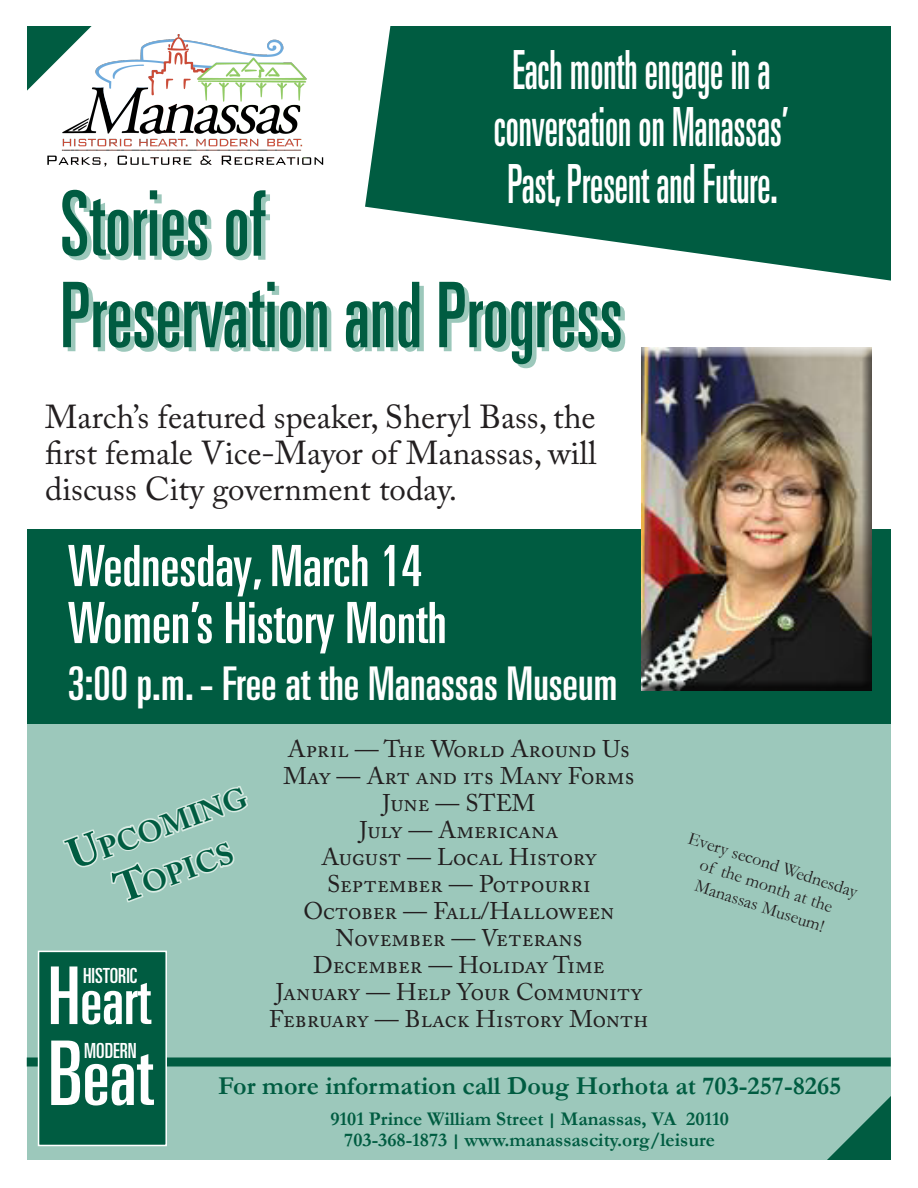
<style>
.page{position:relative;width:918px;height:1188px;background:#fff}
.page>*{position:absolute;margin:0;border:0;box-sizing:border-box;transform-origin:0 0}
.t1{font:ultra-condensed 90.6px "Univers LT Pro";color:#005c41;scale:.86 1}
.t2{font:ultra-condensed 81px "Univers LT Pro";color:#fff}
.t3{font:ultra-condensed 65.4px "Univers LT Pro";color:#fff}
.t4{font:ultra-condensed 57px "Univers LT Pro";color:#fff}
.t5{font:ultra-condensed 54px "Univers LT Pro";color:#fff;scale:.73 1}
.t6{font:ultra-condensed 46.5px "Univers LT Pro";color:#fff}
.t7{font:33px/36px "Adobe Caslon Pro";color:#231f20;text-align:justify}
.t8{font:700 29.4px "Adobe Caslon Pro";color:#005c41}
.t9{font:700 25.95px "Garamond";color:#005c41}
.t10{font:24px "Adobe Caslon Pro";color:#231f20}
.t11{font:ultra-condensed 20.85px "Univers LT Pro";color:#fff}
.t12{font:700 19.5px "Garamond";color:#005c41}
.t13{font:18px "Garamond";color:#231f20}
.s1{font-size:42px}
.s2{font-size:79.8px}
.s3{font-size:89.25px}
.s4{font-family:"Calibri";font-size:16.5px}
</style>
<div class="page">
<svg style="left:365px;top:26px;width:526px;height:255px;fill:#005c41"></svg>
<img style="left:47px;top:34px;width:277px;height:133px">
<div style="left:27px;top:529px;width:864px;height:196px;background:#005c41"></div>
<div style="left:27px;top:725px;width:864px;height:436px;background:#9cc8bb"></div>
<div style="left:640px;top:347px;width:234px;height:344px;background:#231f20;opacity:.75"></div>
<div style="left:27px;top:1058px;width:864px;height:8px;background:#005c41"></div>
<div style="left:38px;top:951px;width:129px;height:195px;background:#005c41;border:2px solid #fff"></div>
<svg style="left:27px;top:26px;width:91px;height:79px"></svg>
<svg style="left:800px;top:1096px;width:91px;height:65px"></svg>
<svg style="left:62px;top:786px;width:186px;height:117px"></svg>
<p class="t5" style="left:512px;top:39px;width:355px">Each month engage in a</p>
<p class="t5" style="left:494px;top:96px;width:406px">conversation on Manassas’</p>
<p class="t5" style="left:507px;top:153px;width:372px">Past, Present and Future.</p>
<p class="t1" style="left:60px;top:172px;width:240px">Stories of</p>
<p class="t1" style="left:60px;top:263px;width:655px">Preservation and Progress</p>
<p class="t7" style="left:45px;top:399px;width:553px">March’s featured speaker, Sheryl Bass, the first female Vice-Mayor of Manassas, will discuss City government today.</p>
<p class="t4" style="left:68px;top:533px;width:356px">Wednesday, March 14</p>
<p class="t4" style="left:68px;top:590px;width:381px">Women’s History Month</p>
<p class="t6" style="left:68px;top:657px;width:552px">3:00 p.m. - Free at the Manassas Museum</p>
<p class="t10" style="left:288px;top:735px;width:344px">April — The World Around Us</p>
<p class="t10" style="left:284px;top:762px;width:352px">May — Art and its Many Forms</p>
<p class="t10" style="left:383px;top:789px;width:154px">June — STEM</p>
<p class="t10" style="left:360px;top:816px;width:200px">July — Americana</p>
<p class="t10" style="left:321px;top:843px;width:277px">August — Local History</p>
<p class="t10" style="left:327px;top:870px;width:265px">September — Potpourri</p>
<p class="t10" style="left:303px;top:897px;width:313px">October — Fall/Halloween</p>
<p class="t10" style="left:335px;top:924px;width:249px">November — Veterans</p>
<p class="t10" style="left:313px;top:951px;width:293px">December — Holiday Time</p>
<p class="t10" style="left:276px;top:978px;width:368px">January — Help Your Community</p>
<p class="t10" style="left:269px;top:1005px;width:381px">February — Black History Month</p>
<p class="t8" style="left:65px;top:844px;width:188px;rotate:-20deg"><span class="s1">U</span>pcoming</p>
<p class="t13" style="left:693px;top:826px;width:179px;rotate:18deg">Every second Wednesday</p>
<p class="t8" style="left:112px;top:878px;width:124px;rotate:-20deg"><span class="s1">T</span>opics</p>
<p class="t13" style="left:704px;top:852px;width:140px;rotate:18deg">of the month at the</p>
<p class="t13" style="left:699px;top:873px;width:136px;rotate:18deg">Manassas Museum!</p>
<p class="t3" style="left:48px;top:964px;width:104px"><span class="s2">H</span>eart</p>
<p class="t2" style="left:48px;top:1030px;width:107px"><span class="s3">B</span>eat</p>
<p class="t11" style="left:83px;top:963px;width:56px">HISTORIC</p>
<p class="t11" style="left:84px;top:1039px;width:54px">MODERN</p>
<p class="t9" style="left:218px;top:1068px;width:625px">For more information call Doug Horhota at 703-257-8265</p>
<p class="t12" style="left:330px;top:1106px;width:400px">9101 Prince William Street <span class="s4">|</span> Manassas, VA 20110</p>
<p class="t12" style="left:344px;top:1127px;width:372px">703-368-1873 <span class="s4">|</span> www.manassascity.org/leisure</p>
</div>
